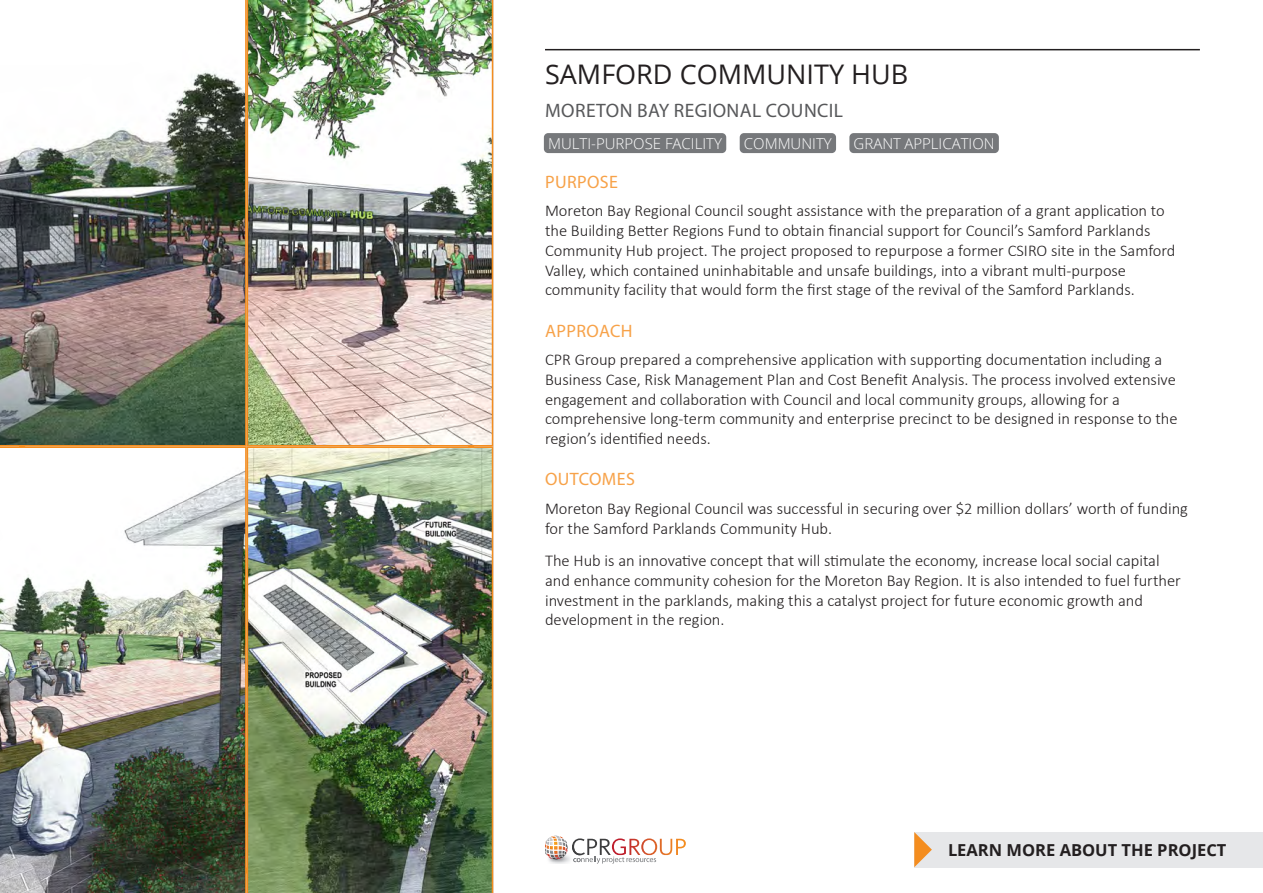
<style>
.page{position:relative;width:1263px;height:893px;background:#fff}
.page>*{position:absolute;margin:0;border:0;box-sizing:border-box;transform-origin:0 0}
.Heading_1_No_Number{font:27px "Open Sans";color:#231f20}
.Heading_Level_2{font:19.5px "Myriad Pro";letter-spacing:.02em;color:#57585a}
.Heading_Level_3{font:18px "Myriad Pro";letter-spacing:.02em;color:#f7a249}
.Body{font:300 16.5px/19.8px "Calibri";color:#231f20}
.Subtitle{font:700 16.5px "Open Sans";color:#231f20}
.Highlights{font:300 15px "Open Sans";color:#fff}
</style>
<div class="page">
<img style="left:656px;top:838px;width:30px;height:17px">
<img style="left:548px;top:856px;width:22px;height:8px">
<svg style="left:572px;top:838px;width:84px;height:26px"></svg>
<img style="left:545px;top:836px;width:22px;height:23px">
<div style="left:914px;top:832px;width:349px;height:35px;background:#e6e7e9"></div>
<svg style="left:914px;top:832px;width:18px;height:35px"></svg>
<hr style="left:545px;top:49px;width:655px;height:1px;background:#231f20">
<div style="left:544px;top:133px;width:182px;height:20px;background:#76787b;border-radius:4px"></div>
<div style="left:740px;top:133px;width:96px;height:20px;background:#76787b;border-radius:4px"></div>
<div style="left:849px;top:133px;width:150px;height:20px;background:#76787b;border-radius:4px"></div>
<img style="left:0;top:0;width:247px;height:446px">
<img style="left:0;top:446px;width:247px;height:447px">
<img style="left:247px;top:446px;width:246px;height:447px">
<img style="left:247px;top:0;width:246px;height:446px">
<p class="Heading_1_No_Number" style="left:545px;top:56px;width:365px">SAMFORD COMMUNITY HUB</p>
<p class="Heading_Level_2" style="left:545px;top:99px;width:299px">MORETON BAY REGIONAL COUNCIL</p>
<p class="Highlights" style="left:548px;top:133px;width:175px">MULTI-PURPOSE FACILITY</p>
<p class="Highlights" style="left:744px;top:133px;width:89px">COMMUNITY</p>
<p class="Highlights" style="left:854px;top:133px;width:142px">GRANT APPLICATION</p>
<p class="Heading_Level_3" style="left:545px;top:171px;width:74px">PURPOSE</p>
<p class="Body" style="left:545px;top:201px;width:632px">Moreton Bay Regional Council sought assistance with the preparation of a grant application to the Building Better Regions Fund to obtain financial support for Council’s Samford Parklands Community Hub project. The project proposed to repurpose a former CSIRO site in the Samford Valley, which contained uninhabitable and unsafe buildings, into a vibrant multi-purpose community facility that would form the first stage of the revival of the Samford Parklands.</p>
<p class="Heading_Level_3" style="left:545px;top:319px;width:89px">APPROACH</p>
<p class="Body" style="left:545px;top:349px;width:634px">CPR Group prepared a comprehensive application with supporting documentation including a Business Case, Risk Management Plan and Cost Benefit Analysis. The process involved extensive engagement and collaboration with Council and local community groups, allowing for a comprehensive long-term community and enterprise precinct to be designed in response to the region’s identified needs.</p>
<p class="Heading_Level_3" style="left:545px;top:468px;width:91px">OUTCOMES</p>
<p class="Body" style="left:545px;top:498px;width:644px">Moreton Bay Regional Council was successful in securing over $2 million dollars’ worth of funding for the Samford Parklands Community Hub.</p>
<p class="Body" style="left:545px;top:550px;width:637px">The Hub is an innovative concept that will stimulate the economy, increase local social capital and enhance community cohesion for the Moreton Bay Region. It is also intended to fuel further investment in the parklands, making this a catalyst project for future economic growth and development in the region.</p>
<p class="Subtitle" style="left:948px;top:838px;width:280px">LEARN MORE ABOUT THE PROJECT</p>
</div>
